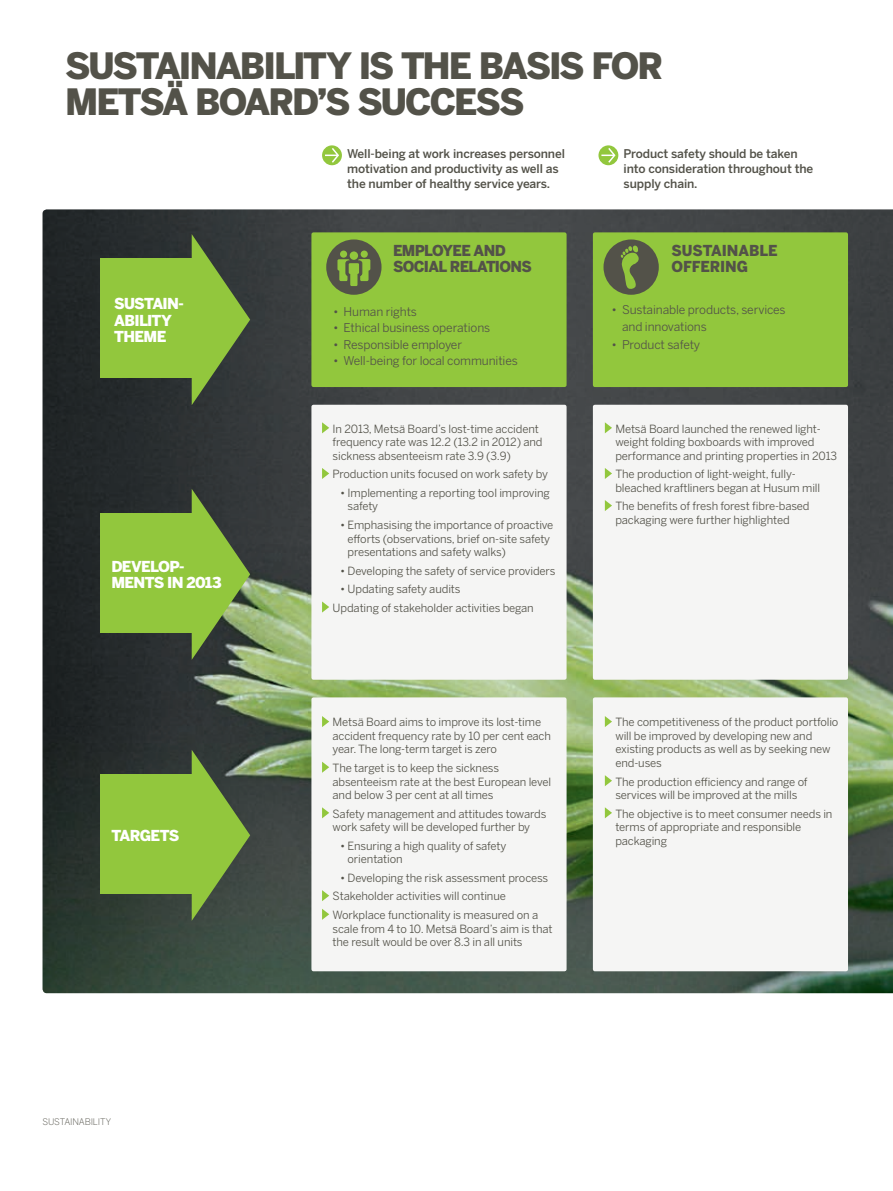
<style>
.page{position:relative;width:893px;height:1191px;background:#fff}
.page>*{position:absolute;margin:0;border:0;box-sizing:border-box;transform-origin:0 0}
.t1{font:900 36px/36px "Benton Sans";letter-spacing:-.06em;color:#535249}
.t2{font:900 15px/16.5px "Benton Sans";letter-spacing:-.05em;color:#fff}
.t3{font:900 15px/16.5px "Benton Sans";letter-spacing:-.04em;color:#535249}
.t4{font:900 15px/16.5px "Benton Sans";letter-spacing:-.01em;color:#535249}
.t5{font:500 12px/15px "Benton Sans";letter-spacing:-.01em;color:#535249}
.t6{font:12px/16.5px "Benton Sans";letter-spacing:-.01em;color:#535249}
.t7{font:11.25px/13.5px "Benton Sans";letter-spacing:-.01em;color:#535249}
.t8{font:300 9px "Benton Sans";letter-spacing:-.02em;color:#535249}
</style>
<div class="page">
<img style="left:43px;top:209px;width:850px;height:784px">
<div style="left:311px;top:405px;width:256px;height:274px;background:#f5f5f4;border-radius:2px"></div>
<div style="left:311px;top:697px;width:256px;height:274px;background:#f5f5f4;border-radius:2px"></div>
<div style="left:593px;top:697px;width:255px;height:274px;background:#f5f5f4;border-radius:2px"></div>
<div style="left:593px;top:405px;width:255px;height:274px;background:#f5f5f4;border-radius:2px"></div>
<div style="left:593px;top:232px;width:255px;height:155px;background:#92c73d;border-radius:2px"></div>
<div style="left:311px;top:232px;width:256px;height:155px;background:#92c73d;border-radius:2px"></div>
<svg style="left:322px;top:716px;width:7px;height:11px"></svg>
<svg style="left:322px;top:761px;width:7px;height:11px"></svg>
<svg style="left:322px;top:807px;width:7px;height:11px"></svg>
<svg style="left:322px;top:890px;width:7px;height:11px"></svg>
<svg style="left:322px;top:909px;width:7px;height:10px"></svg>
<div style="left:326px;top:239px;width:55px;height:56px;background:#535249;border-radius:50%"></div>
<div style="left:340px;top:250px;width:7px;height:8px;background:#92c73d;border-radius:50%"></div>
<div style="left:361px;top:250px;width:7px;height:8px;background:#92c73d;border-radius:50%"></div>
<div style="left:350px;top:251px;width:8px;height:9px;background:#92c73d;border-radius:50%"></div>
<svg style="left:337px;top:259px;width:33px;height:27px"></svg>
<svg style="left:598px;top:145px;width:20px;height:20px"></svg>
<svg style="left:601px;top:148px;width:14px;height:15px"></svg>
<svg style="left:322px;top:145px;width:20px;height:20px"></svg>
<svg style="left:325px;top:148px;width:14px;height:15px"></svg>
<svg style="left:605px;top:716px;width:7px;height:11px"></svg>
<svg style="left:605px;top:775px;width:7px;height:11px"></svg>
<svg style="left:605px;top:807px;width:7px;height:11px"></svg>
<div style="left:603px;top:239px;width:56px;height:56px;background:#535249;border-radius:50%"></div>
<svg style="left:621px;top:245px;width:18px;height:44px"></svg>
<div style="left:100px;top:258px;width:108px;height:120px;background:#92c73d"></div>
<svg style="left:114px;top:234px;width:155px;height:171px"></svg>
<div style="left:100px;top:774px;width:108px;height:119px;background:#92c73d"></div>
<svg style="left:114px;top:749px;width:155px;height:172px"></svg>
<svg style="left:322px;top:422px;width:7px;height:11px"></svg>
<svg style="left:322px;top:468px;width:7px;height:11px"></svg>
<svg style="left:322px;top:601px;width:7px;height:11px"></svg>
<svg style="left:605px;top:422px;width:7px;height:11px"></svg>
<svg style="left:605px;top:468px;width:7px;height:11px"></svg>
<svg style="left:605px;top:500px;width:7px;height:11px"></svg>
<div style="left:100px;top:513px;width:108px;height:119px;background:#92c73d"></div>
<svg style="left:114px;top:489px;width:155px;height:171px"></svg>
<h1 class="t1" style="left:65px;top:48px;width:600px">SUSTAINABILITY IS THE BASIS FOR<br>METSÄ BOARD’S SUCCESS</h1>
<p class="t5" style="left:624px;top:146px;width:191px">Product safety should be taken into consideration throughout the supply chain.</p>
<p class="t5" style="left:347px;top:146px;width:219px">Well-being at work increases personnel motivation and productivity as well as the number of healthy service years.</p>
<h2 class="t2" style="left:114px;top:295px;width:71px">SUSTAIN-<br>ABILITY<br>THEME</h2>
<h2 class="t2" style="left:111px;top:558px;width:112px">DEVELOP-<br>MENTS IN 2013</h2>
<h2 class="t2" style="left:111px;top:827px;width:70px">TARGETS</h2>
<p class="t8" style="left:43px;top:1116px;width:70px">SUSTAINABILITY</p>
<h2 class="t3" style="left:393px;top:242px;width:140px">EMPLOYEE AND<br>SOCIAL RELATIONS</h2>
<p class="t6" style="left:333px;top:303px;width:85px">• Human rights</p>
<p class="t6" style="left:333px;top:319px;width:159px">• Ethical business operations</p>
<p class="t6" style="left:333px;top:336px;width:131px">• Responsible employer</p>
<p class="t6" style="left:333px;top:352px;width:186px">• Well-being for local communities</p>
<p class="t7" style="left:333px;top:422px;width:212px">In 2013, Metsä Board’s lost-time accident frequency rate was 12.2 (13.2 in 2012) and sickness absenteeism rate 3.9 (3.9)</p>
<p class="t7" style="left:333px;top:467px;width:217px">Production units focused on work safety by</p>
<p class="t7" style="left:348px;top:486px;width:204px;text-indent:-8px">• Implementing a reporting tool improving safety</p>
<p class="t7" style="left:348px;top:518px;width:207px;text-indent:-8px">• Emphasising the importance of proactive efforts (observations, brief on-site safety presentations and safety walks)</p>
<p class="t7" style="left:340px;top:563px;width:217px">• Developing the safety of service providers</p>
<p class="t7" style="left:333px;top:579px;width:203px;line-height:18.6px;text-indent:8px">• Updating safety audits<br>Updating of stakeholder activities began</p>
<p class="t7" style="left:333px;top:715px;width:220px">Metsä Board aims to improve its lost-time accident frequency rate by 10 per cent each year. The long-term target is zero</p>
<p class="t7" style="left:333px;top:761px;width:220px">The target is to keep the sickness absenteeism rate at the best European level and below 3 per cent at all times</p>
<p class="t7" style="left:333px;top:806px;width:215px">Safety management and attitudes towards work safety will be developed further by</p>
<p class="t7" style="left:348px;top:838px;width:160px;text-indent:-8px">• Ensuring a high quality of safety orientation</p>
<p class="t7" style="left:333px;top:868px;width:217px;line-height:18.6px;text-indent:8px">• Developing the risk assessment process<br>Stakeholder activities will continue<br>Workplace functionality is measured on a</p>
<p class="t7" style="left:333px;top:921px;width:222px">scale from 4 to 10. Metsä Board’s aim is that the result would be over 8.3 in all units</p>
<h2 class="t4" style="left:671px;top:242px;width:108px">SUSTAINABLE<br>OFFERING</h2>
<p class="t6" style="left:622px;top:301px;width:165px;text-indent:-10px">• Sustainable products, services and innovations</p>
<p class="t6" style="left:611px;top:336px;width:90px">• Product safety</p>
<p class="t7" style="left:615px;top:422px;width:223px">Metsä Board launched the renewed light&shy;weight folding boxboards with improved performance and printing properties in 2013</p>
<p class="t7" style="left:615px;top:467px;width:206px">The production of light-weight, fully&shy;bleached kraftliners began at Husum mill</p>
<p class="t7" style="left:615px;top:499px;width:196px">The benefits of fresh forest fibre-based packaging were further highlighted</p>
<p class="t7" style="left:615px;top:715px;width:225px">The competitiveness of the product portfolio will be improved by developing new and existing products as well as by seeking new end-uses</p>
<p class="t7" style="left:615px;top:774px;width:194px">The production efficiency and range of services will be improved at the mills</p>
<p class="t7" style="left:615px;top:806px;width:219px">The objective is to meet consumer needs in terms of appropriate and responsible packaging</p>
</div>
